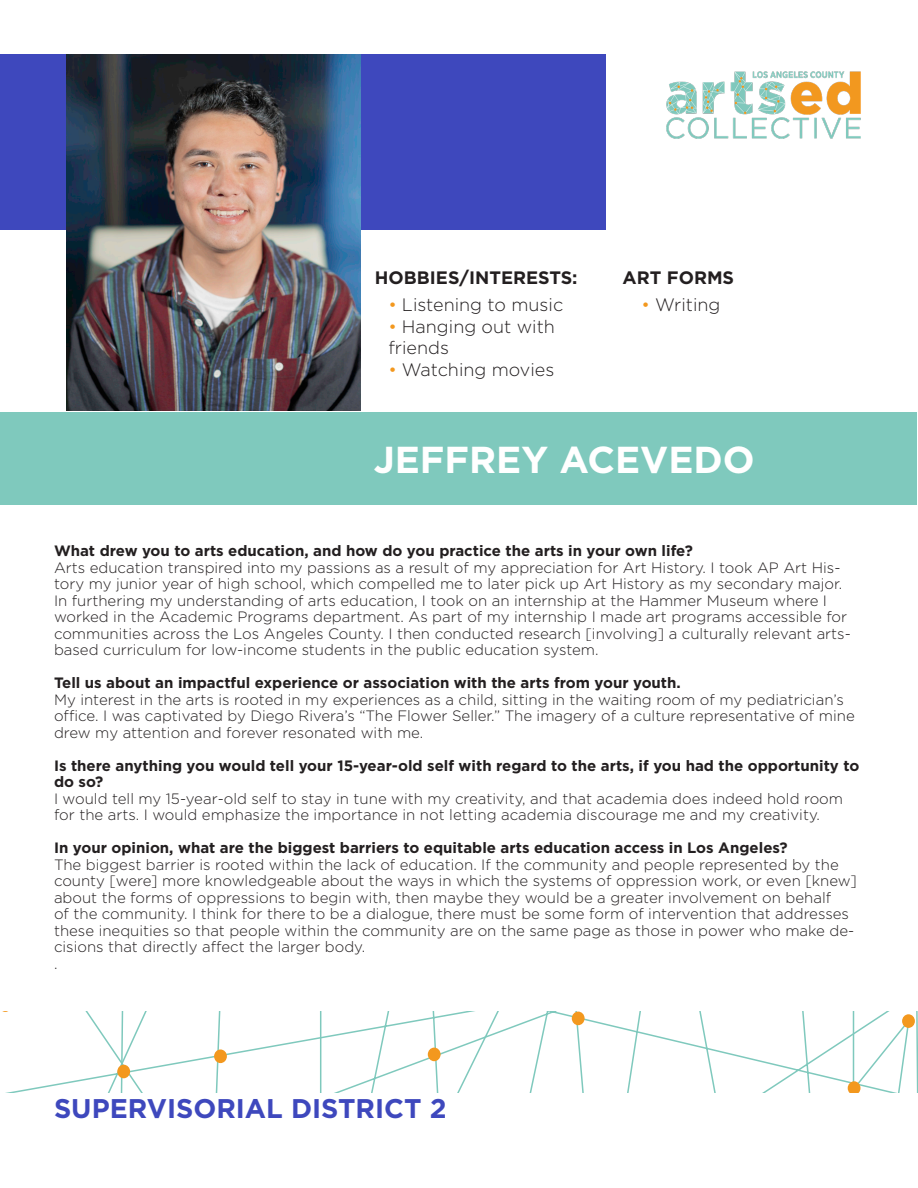
<style>
.page{position:relative;width:918px;height:1188px;background:#fff}
.page>*{position:absolute;margin:0;border:0;box-sizing:border-box;transform-origin:0 0}
.t1{font:700 37.5px "Gotham";color:#fff}
.t2{font:700 27px "Gotham";color:#3e48bd}
.t3{font:300 18px/21.6px "Gotham";color:#231f20}
.Colored_Bullets{font:700 18px "Gotham";color:#231f20}
.t4{font:300 15px/16.5px "Gotham";color:#231f20}
.t5{font:700 15px/16.5px "Gotham";color:#231f20}
.s1{color:#f3981e}
</style>
<div class="page">
<div style="left:0;top:54px;width:606px;height:176px;background:#3e48bd"></div>
<div style="left:1px;top:412px;width:916px;height:93px;background:#7fc9bd"></div>
<img style="left:66px;top:54px;width:294px;height:357px">
<img style="left:666px;top:71px;width:195px;height:68px">
<svg style="left:5px;top:1012px;width:913px;height:81px"></svg>
<svg style="left:109px;top:1012px;width:17px;height:81px"></svg>
<hr style="left:320px;top:1012px;width:1px;height:81px;background:#7fc9bd">
<hr style="left:853px;top:1012px;width:1px;height:81px;background:#7fc9bd">
<div style="left:902px;top:1014px;width:13px;height:14px;background:#f3981e;border-radius:50%"></div>
<div style="left:572px;top:1012px;width:13px;height:13px;background:#f3981e;border-radius:50%"></div>
<div style="left:428px;top:1048px;width:13px;height:13px;background:#f3981e;border-radius:50%"></div>
<div style="left:117px;top:1065px;width:13px;height:13px;background:#f3981e;border-radius:50%"></div>
<div style="left:214px;top:1050px;width:13px;height:13px;background:#f3981e;border-radius:50%"></div>
<svg style="left:848px;top:1081px;width:13px;height:12px"></svg>
<p class="Colored_Bullets" style="left:375px;top:267px;width:204px">HOBBIES/INTERESTS:</p>
<p class="Colored_Bullets" style="left:623px;top:267px;width:113px">ART FORMS</p>
<p class="t3" style="left:388px;top:294px;width:176px"><span class="s1">•</span> Listening to music</p>
<p class="t3" style="left:388px;top:315px;width:168px"><span class="s1">•</span> Hanging out with friends</p>
<p class="t3" style="left:388px;top:358px;width:167px"><span class="s1">•</span> Watching movies</p>
<p class="t3" style="left:642px;top:294px;width:80px"><span class="s1">•</span> Writing</p>
<p class="t1" style="left:374px;top:438px;width:382px">JEFFREY ACEVEDO</p>
<p class="t5" style="left:54px;top:542px;width:641px">What drew you to arts education, and how do you practice the arts in your own life?</p>
<p class="t4" style="left:54px;top:559px;width:798px">Arts education transpired into my passions as a result of my appreciation for Art History. I took AP Art His&shy;tory my junior year of high school, which compelled me to later pick up Art History as my secondary major.<br>In furthering my understanding of arts education, I took on an internship at the Hammer Museum where I worked in the Academic Programs department. As part of my internship I made art programs accessible for communities across the Los Angeles County. I then conducted research [involving] a culturally relevant arts&shy;based curriculum for low-income students in the public education system.</p>
<p class="t5" style="left:54px;top:674px;width:628px">Tell us about an impactful experience or association with the arts from your youth.</p>
<p class="t4" style="left:54px;top:691px;width:802px">My interest in the arts is rooted in my experiences as a child, sitting in the waiting room of my pediatrician’s office. I was captivated by Diego Rivera’s “The Flower Seller.” The imagery of a culture representative of mine drew my attention and forever resonated with me.</p>
<p class="t5" style="left:54px;top:757px;width:807px">Is there anything you would tell your 15-year-old self with regard to the arts, if you had the opportunity to do so?</p>
<p class="t4" style="left:54px;top:790px;width:791px">I would tell my 15-year-old self to stay in tune with my creativity, and that academia does indeed hold room for the arts. I would emphasize the importance in not letting academia discourage me and my creativity.</p>
<p class="t5" style="left:54px;top:839px;width:735px">In your opinion, what are the biggest barriers to equitable arts education access in Los Angeles?</p>
<p class="t4" style="left:54px;top:856px;width:804px">The biggest barrier is rooted within the lack of education. If the community and people represented by the county [were] more knowledgeable about the ways in which the systems of oppression work, or even [knew] about the forms of oppressions to begin with, then maybe they would be a greater involvement on behalf<br>of the community. I think for there to be a dialogue, there must be some form of intervention that addresses these inequities so that people within the community are on the same page as those in power who make de&shy;cisions that directly affect the larger body.</p>
<p class="t4" style="left:54px;top:955px;width:5px">.</p>
<p class="t2" style="left:54px;top:1093px;width:394px">SUPERVISORIAL DISTRICT 2</p>
</div>
